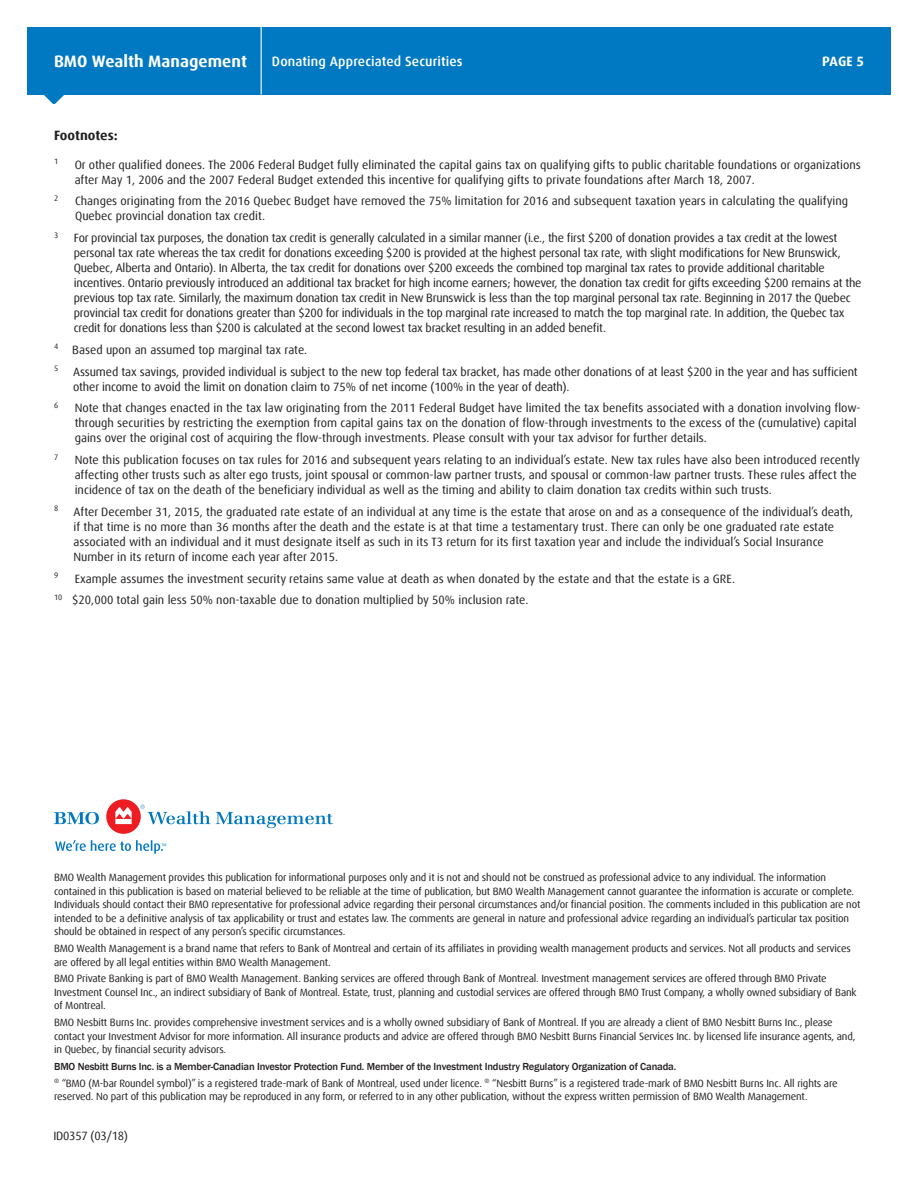
<style>
.page{position:relative;width:918px;height:1188px;background:#fff}
.page>*{position:absolute;margin:0;border:0;box-sizing:border-box;transform-origin:0 0}
.t1{font:700 16.5px "Dax Offc Pro";color:#fff}
.t2{font:500 13.5px "Dax Offc Pro";letter-spacing:.01em;color:#fff}
.Paragraph_Headline{font:700 13.5px "Dax Offc Pro";letter-spacing:-.005em;color:#231f20}
.t3{font:700 13.5px "Dax Offc Pro";color:#fff}
.Paragraph_Headline-2{font:12px/15px "Dax Offc Pro";letter-spacing:-.005em;color:#231f20}
.Legal_7_5_9_Black{font:12px "Dax Offc Pro";letter-spacing:-.02em;color:#231f20}
.Legal_7_5_9_Black-2{font:10.5px/13.5px "Dax Offc Pro";letter-spacing:-.015em;color:#231f20}
.Legal_7_5_9_Black-3{font:500 10.5px "Franklin Gothic";letter-spacing:-.015em;color:#231f20}
.Paragraph_Headline-3{font:7.8px "Dax Offc Pro";color:#231f20}
</style>
<div class="page">
<svg style="left:54px;top:812px;width:45px;height:12px"></svg>
<div style="left:106px;top:799px;width:35px;height:35px;background:#ee1d23;border-radius:50%"></div>
<svg style="left:216px;top:812px;width:117px;height:16px"></svg>
<svg style="left:115px;top:807px;width:17px;height:17px"></svg>
<svg style="left:140px;top:805px;width:70px;height:19px"></svg>
<svg style="left:55px;top:840px;width:111px;height:14px"></svg>
<div style="left:27px;top:27px;width:864px;height:67px;background:#0079c2"></div>
<svg style="left:43px;top:94px;width:22px;height:10px"></svg>
<hr style="left:261px;top:27px;width:1px;height:67px;background:#fff">
<h1 class="t1" style="left:54px;top:51px;width:195px">BMO Wealth Management</h1>
<p class="t2" style="left:272px;top:53px;width:192px">Donating Appreciated Securities</p>
<p class="t3" style="left:822px;top:53px;width:43px">PAGE 5</p>
<p class="Paragraph_Headline" style="left:54px;top:127px;width:65px">Footnotes:</p>
<p class="Paragraph_Headline-3" style="left:54px;top:156px;width:6px">1</p>
<p class="Paragraph_Headline-2" style="left:75px;top:157px;width:788px">Or other qualified donees. The 2006 Federal Budget fully eliminated the capital gains tax on qualifying gifts to public charitable foundations or organizations after May 1, 2006 and the 2007 Federal Budget extended this incentive for qualifying gifts to private foundations after March 18, 2007.</p>
<p class="Paragraph_Headline-3" style="left:54px;top:193px;width:6px">2</p>
<p class="Paragraph_Headline-2" style="left:75px;top:194px;width:775px">Changes originating from the 2016 Quebec Budget have removed the 75% limitation for 2016 and subsequent taxation years in calculating the qualifying<br>Quebec provincial donation tax credit.</p>
<p class="Paragraph_Headline-3" style="left:54px;top:230px;width:6px">3</p>
<p class="Paragraph_Headline-2" style="left:74px;top:231px;width:789px">For provincial tax purposes, the donation tax credit is generally calculated in a similar manner (i.e., the first $200 of donation provides a tax credit at the lowest personal tax rate whereas the tax credit for donations exceeding $200 is provided at the highest personal tax rate, with slight modifications for New Brunswick, Quebec, Alberta and Ontario). In Alberta, the tax credit for donations over $200 exceeds the combined top marginal tax rates to provide additional charitable incentives. Ontario previously introduced an additional tax bracket for high income earners; however, the donation tax credit for gifts exceeding $200 remains at the previous top tax rate. Similarly, the maximum donation tax credit in New Brunswick is less than the top marginal personal tax rate. Beginning in 2017 the Quebec provincial tax credit for donations greater than $200 for individuals in the top marginal rate increased to match the top marginal rate. In addition, the Quebec tax credit for donations less than $200 is calculated at the second lowest tax bracket resulting in an added benefit.</p>
<p class="Paragraph_Headline-2" style="left:54px;top:342px;width:255px"><sup>4</sup> Based upon an assumed top marginal tax rate.</p>
<p class="Paragraph_Headline-2" style="left:73px;top:364px;width:786px;text-indent:-19px"><sup>5</sup> Assumed tax savings, provided individual is subject to the new top federal tax bracket, has made other donations of at least $200 in the year and has sufficient other income to avoid the limit on donation claim to 75% of net income (100% in the year of death).</p>
<p class="Paragraph_Headline-3" style="left:54px;top:400px;width:6px">6</p>
<p class="Paragraph_Headline-2" style="left:75px;top:401px;width:787px">Note that changes enacted in the tax law originating from the 2011 Federal Budget have limited the tax benefits associated with a donation involving flow&shy;through securities by restricting the exemption from capital gains tax on the donation of flow-through investments to the excess of the (cumulative) capital gains over the original cost of acquiring the flow-through investments. Please consult with your tax advisor for further details.</p>
<p class="Paragraph_Headline-3" style="left:54px;top:452px;width:6px">7</p>
<p class="Paragraph_Headline-2" style="left:75px;top:453px;width:787px">Note this publication focuses on tax rules for 2016 and subsequent years relating to an individual’s estate. New tax rules have also been introduced recently affecting other trusts such as alter ego trusts, joint spousal or common-law partner trusts, and spousal or common-law partner trusts. These rules affect the incidence of tax on the death of the beneficiary individual as well as the timing and ability to claim donation tax credits within such trusts.</p>
<p class="Paragraph_Headline-3" style="left:54px;top:504px;width:6px">8</p>
<p class="Paragraph_Headline-2" style="left:74px;top:504px;width:781px">After December 31, 2015, the graduated rate estate of an individual at any time is the estate that arose on and as a consequence of the individual’s death, if that time is no more than 36 months after the death and the estate is at that time a testamentary trust. There can only be one graduated rate estate associated with an individual and it must designate itself as such in its T3 return for its first taxation year and include the individual’s Social Insurance Number in its return of income each year after 2015.</p>
<p class="Paragraph_Headline-3" style="left:54px;top:570px;width:6px">9</p>
<p class="Paragraph_Headline-2" style="left:75px;top:571px;width:662px">Example assumes the investment security retains same value at death as when donated by the estate and that the estate is a GRE.</p>
<p class="Paragraph_Headline-2" style="left:54px;top:593px;width:476px"><sup>10</sup> $20,000 total gain less 50% non-taxable due to donation multiplied by 50% inclusion rate.</p>
<p class="Legal_7_5_9_Black-2" style="left:54px;top:871px;width:808px">BMO Wealth Management provides this publication for informational purposes only and it is not and should not be construed as professional advice to any individual. The information contained in this publication is based on material believed to be reliable at the time of publication, but BMO Wealth Management cannot guarantee the information is accurate or complete.<br>Individuals should contact their BMO representative for professional advice regarding their personal circumstances and/or financial position. The comments included in this publication are not intended to be a definitive analysis of tax applicability or trust and estates law. The comments are general in nature and professional advice regarding an individual’s particular tax position should be obtained in respect of any person’s specific circumstances.</p>
<p class="Legal_7_5_9_Black-2" style="left:54px;top:942px;width:798px">BMO Wealth Management is a brand name that refers to Bank of Montreal and certain of its affiliates in providing wealth management products and services. Not all products and services are offered by all legal entities within BMO Wealth Management.</p>
<p class="Legal_7_5_9_Black-2" style="left:54px;top:972px;width:804px">BMO Private Banking is part of BMO Wealth Management. Banking services are offered through Bank of Montreal. Investment management services are offered through BMO Private<br>Investment Counsel Inc., an indirect subsidiary of Bank of Montreal. Estate, trust, planning and custodial services are offered through BMO Trust Company, a wholly owned subsidiary of Bank of Montreal.</p>
<p class="Legal_7_5_9_Black-2" style="left:54px;top:1016px;width:803px">BMO Nesbitt Burns Inc. provides comprehensive investment services and is a wholly owned subsidiary of Bank of Montreal. If you are already a client of BMO Nesbitt Burns Inc., please contact your Investment Advisor for more information. All insurance products and advice are offered through BMO Nesbitt Burns Financial Services Inc. by licensed life insurance agents, and, in Quebec, by financial security advisors.</p>
<p class="Legal_7_5_9_Black-3" style="left:54px;top:1060px;width:624px">BMO Nesbitt Burns Inc. is a Member-Canadian Investor Protection Fund. Member of the Investment Industry Regulatory Organization of Canada.</p>
<p class="Legal_7_5_9_Black-2" style="left:54px;top:1076px;width:785px"><sup>®</sup> “BMO (M-bar Roundel symbol)” is a registered trade-mark of Bank of Montreal, used under licence. <sup>®</sup> “Nesbitt Burns” is a registered trade-mark of BMO Nesbitt Burns Inc. All rights are reserved. No part of this publication may be reproduced in any form, or referred to in any other publication, without the express written permission of BMO Wealth Management.</p>
<p class="Legal_7_5_9_Black" style="left:53px;top:1128px;width:76px">ID0357 (03/18)</p>
</div>
